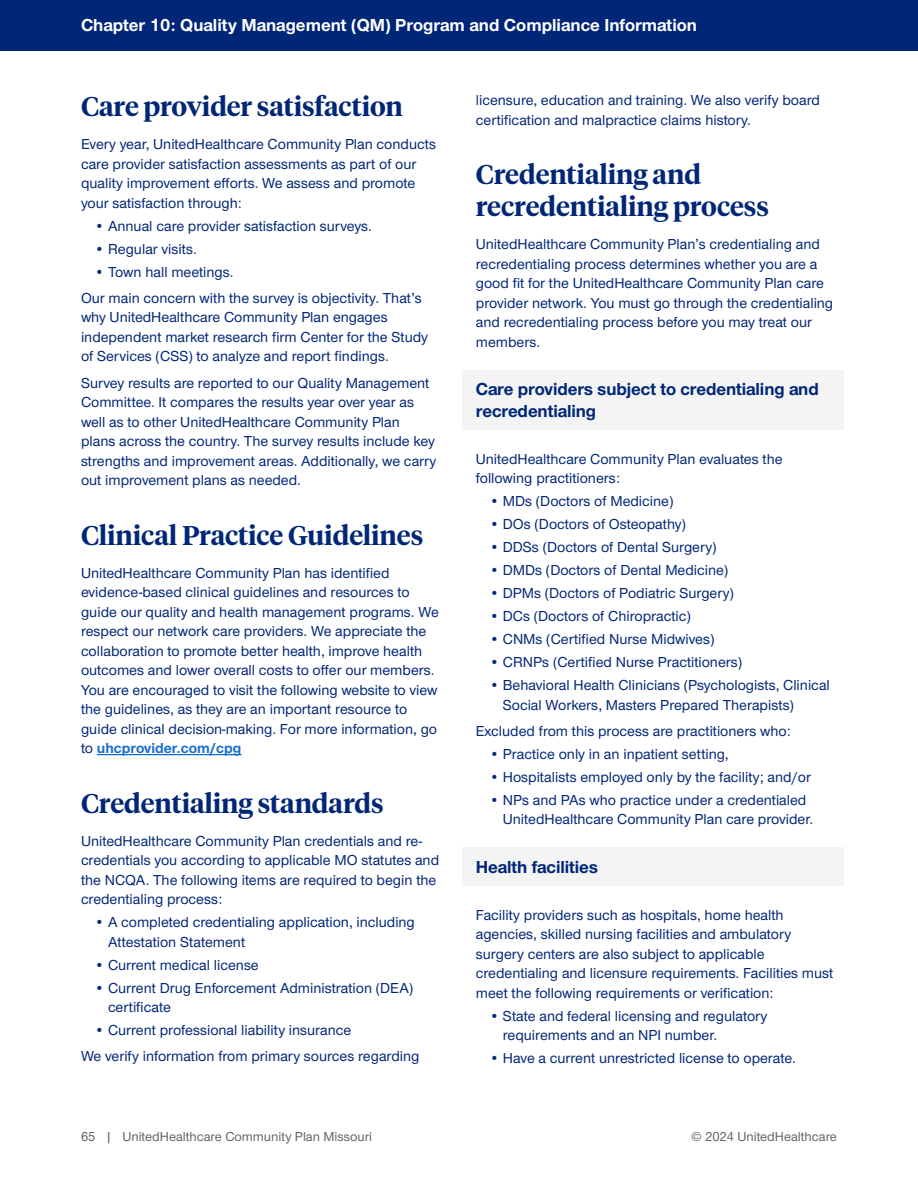
<style>
.page{position:relative;width:918px;height:1188px;background:#fff}
.page>*{position:absolute;margin:0;border:0;box-sizing:border-box;transform-origin:0 0}
.BLUE_MAIN_HEADER_NEW{font:600 27px/32.4px "UHC Serif Headline";letter-spacing:-.005em;color:#002677}
.BLUE_SUBHEAD_NEW{font:700 18px/21.6px "UHC Sans";letter-spacing:-.005em;color:#002677}
.t1{font:700 18px "UHC Sans";color:#fff}
.BODY{font:500 15px/19.5px "UHC Sans";color:#002677}
.t2{font:13.5px "UHC Sans";color:#636366}
.s1{font-weight:700;color:#196ecf}
</style>
<div class="page">
<div style="left:0;top:0;width:918px;height:51px;background:#002677"></div>
<hr style="left:97px;top:754px;width:145px;height:1px;background:#196ecf">
<div style="left:462px;top:370px;width:382px;height:60px;background:#f4f4f4"></div>
<div style="left:462px;top:848px;width:382px;height:38px;background:#f4f4f4"></div>
<p class="t1" style="left:81px;top:13px;width:618px">Chapter 10: Quality Management (QM) Program and Compliance Information</p>
<p class="BLUE_MAIN_HEADER_NEW" style="left:81px;top:89px;width:323px">Care provider satisfaction</p>
<p class="BODY" style="left:81px;top:134px;width:357px">Every year, UnitedHealthcare Community Plan conducts care provider satisfaction assessments as part of our quality improvement efforts. We assess and promote your satisfaction through:</p>
<p class="BODY" style="left:94px;top:215px;width:279px">• Annual care provider satisfaction surveys.</p>
<p class="BODY" style="left:94px;top:238px;width:104px">• Regular visits.</p>
<p class="BODY" style="left:94px;top:261px;width:141px">• Town hall meetings.</p>
<p class="BODY" style="left:81px;top:288px;width:349px">Our main concern with the survey is objectivity. That’s why UnitedHealthcare Community Plan engages independent market research firm Center for the Study of Services (CSS) to analyze and report findings.</p>
<p class="BODY" style="left:81px;top:372px;width:357px">Survey results are reported to our Quality Management Committee. It compares the results year over year as well as to other UnitedHealthcare Community Plan plans across the country. The survey results include key strengths and improvement areas. Additionally, we carry out improvement plans as needed.</p>
<p class="BLUE_MAIN_HEADER_NEW" style="left:81px;top:518px;width:344px">Clinical Practice Guidelines</p>
<p class="BODY" style="left:81px;top:562px;width:359px">UnitedHealthcare Community Plan has identified evidence-based clinical guidelines and resources to guide our quality and health management programs. We respect our network care providers. We appreciate the collaboration to promote better health, improve health outcomes and lower overall costs to offer our members.<br>You are encouraged to visit the following website to view the guidelines, as they are an important resource to guide clinical decision-making. For more information, go to <span class="s1">uhcprovider.com/cpg</span></p>
<p class="BLUE_MAIN_HEADER_NEW" style="left:81px;top:785px;width:304px">Credentialing standards</p>
<p class="BODY" style="left:81px;top:830px;width:360px">UnitedHealthcare Community Plan credentials and re&shy;credentials you according to applicable MO statutes and the NCQA. The following items are required to begin the credentialing process:</p>
<p class="BODY" style="left:108px;top:912px;width:308px;text-indent:-14px">• A completed credentialing application, including<br>Attestation Statement</p>
<p class="BODY" style="left:94px;top:954px;width:166px">• Current medical license</p>
<p class="BODY" style="left:108px;top:977px;width:307px;text-indent:-14px">• Current Drug Enforcement Administration (DEA) certificate</p>
<p class="BODY" style="left:94px;top:1020px;width:258px">• Current professional liability insurance</p>
<p class="BODY" style="left:81px;top:1046px;width:340px">We verify information from primary sources regarding</p>
<p class="BODY" style="left:476px;top:90px;width:346px">licensure, education and training. We also verify board certification and malpractice claims history.</p>
<p class="BLUE_MAIN_HEADER_NEW" style="left:476px;top:157px;width:295px">Credentialing and recredentialing process</p>
<p class="BODY" style="left:476px;top:234px;width:359px">UnitedHealthcare Community Plan’s credentialing and recredentialing process determines whether you are a good fit for the UnitedHealthcare Community Plan care provider network. You must go through the credentialing and recredentialing process before you may treat our members.</p>
<p class="BLUE_SUBHEAD_NEW" style="left:476px;top:378px;width:344px">Care providers subject to credentialing and recredentialing</p>
<p class="BODY" style="left:476px;top:448px;width:308px">UnitedHealthcare Community Plan evaluates the following practitioners:</p>
<p class="BODY" style="left:489px;top:491px;width:186px">• MDs (Doctors of Medicine)</p>
<p class="BODY" style="left:489px;top:514px;width:198px">• DOs (Doctors of Osteopathy)</p>
<p class="BODY" style="left:489px;top:537px;width:229px">• DDSs (Doctors of Dental Surgery)</p>
<p class="BODY" style="left:489px;top:560px;width:241px">• DMDs (Doctors of Dental Medicine)</p>
<p class="BODY" style="left:489px;top:583px;width:246px">• DPMs (Doctors of Podiatric Surgery)</p>
<p class="BODY" style="left:489px;top:606px;width:203px">• DCs (Doctors of Chiropractic)</p>
<p class="BODY" style="left:489px;top:629px;width:227px">• CNMs (Certified Nurse Midwives)</p>
<p class="BODY" style="left:489px;top:652px;width:254px">• CRNPs (Certified Nurse Practitioners)</p>
<p class="BODY" style="left:503px;top:675px;width:329px;text-indent:-14px">• Behavioral Health Clinicians (Psychologists, Clinical<br>Social Workers, Masters Prepared Therapists)</p>
<p class="BODY" style="left:476px;top:721px;width:317px">Excluded from this process are practitioners who:</p>
<p class="BODY" style="left:489px;top:744px;width:241px">• Practice only in an inpatient setting,</p>
<p class="BODY" style="left:489px;top:767px;width:323px">• Hospitalists employed only by the facility; and/or</p>
<p class="BODY" style="left:503px;top:790px;width:312px;text-indent:-14px">• NPs and PAs who practice under a credentialed<br>UnitedHealthcare Community Plan care provider.</p>
<p class="BLUE_SUBHEAD_NEW" style="left:476px;top:856px;width:124px">Health facilities</p>
<p class="BODY" style="left:476px;top:904px;width:359px">Facility providers such as hospitals, home health agencies, skilled nursing facilities and ambulatory surgery centers are also subject to applicable credentialing and licensure requirements. Facilities must meet the following requirements or verification:</p>
<p class="BODY" style="left:503px;top:1005px;width:266px;text-indent:-14px">• State and federal licensing and regulatory requirements and an NPI number.</p>
<p class="BODY" style="left:489px;top:1048px;width:308px">• Have a current unrestricted license to operate.</p>
<p class="t2" style="left:81px;top:1128px;width:293px">65 | UnitedHealthcare Community Plan Missouri</p>
<p class="t2" style="left:691px;top:1128px;width:147px">© 2024 UnitedHealthcare</p>
</div>
